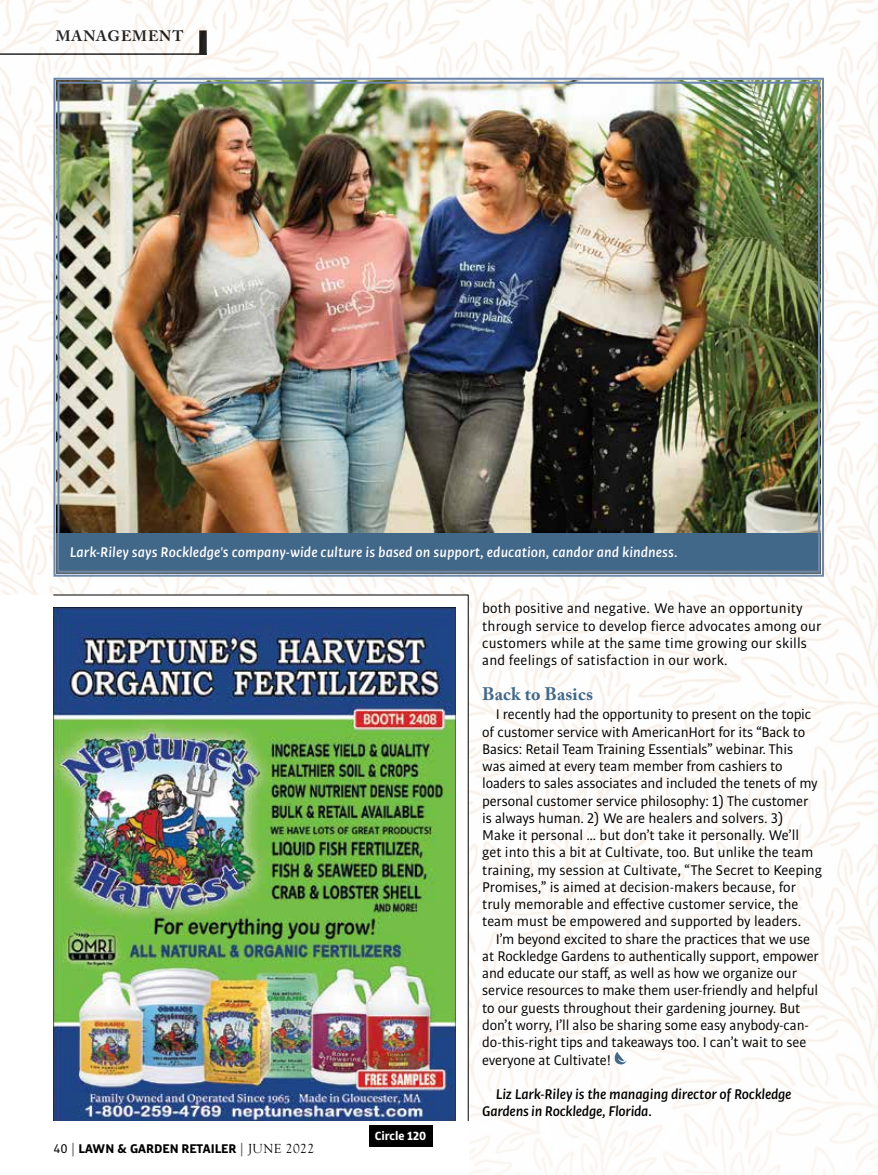
<style>
.page{position:relative;width:878px;height:1175px;background:#fff}
.page>*{position:absolute;margin:0;border:0;box-sizing:border-box;transform-origin:0 0}
.t1{font:700 18px "Adobe Caslon Pro";letter-spacing:.01em;color:#416789}
.t2{font:15px/17.2px "Bulo";letter-spacing:-.01em;color:#000}
.t3{font:15px/17.2px "Bulo";letter-spacing:.01em;color:#000}
.t4{font:italic 500 15px "Bulo";letter-spacing:.01em;color:#fff}
.t5{font:italic 500 15px/17.2px "Bulo";letter-spacing:-.01em;color:#000}
.t6{font:700 15px "Adobe Caslon Pro";letter-spacing:.065em;color:#000}
.t7{font:700 13.5px "Bulo";color:#000}
.t8{font:700 12.6px "Bulo";color:#fff}
.s1{font-weight:400}
.s2{font-weight:400;color:#4d4d4f}
.s3{font-family:"Goudy Old Style T";font-weight:400}
</style>
<div class="page">
<img style="left:0;top:0;width:878px;height:1174px">
<div style="left:0;top:595px;width:468px;height:579px;background:#fff"></div>
<img style="left:52px;top:77px;width:772px;height:500px">
<div style="left:59px;top:533px;width:758px;height:37px;background:#416789"></div>
<svg style="left:53px;top:594px;width:416px;height:527px"></svg>
<svg style="left:614px;top:1051px;width:13px;height:13px"></svg>
<img style="left:53px;top:608px;width:402px;height:512px">
<div style="left:368px;top:1125px;width:64px;height:21px;background:#000"></div>
<p class="t6" style="left:56px;top:27px;width:129px">MANAGEMENT</p>
<p class="t4" style="left:70px;top:542px;width:609px">Lark-Riley says Rockledge's company-wide culture is based on support, education, candor and kindness.</p>
<p class="t7" style="left:53px;top:1139px;width:262px"><span class="s1">40</span> <span class="s2">|</span> LAWN &amp; GARDEN RETAILER <span class="s2">|</span> <span class="s3">JUNE 2022</span></p>
<p class="t8" style="left:375px;top:1127px;width:53px">Circle 120</p>
<p class="t3" style="left:482px;top:599px;width:340px">both positive and negative. We have an opportunity through service to develop fierce advocates among our customers while at the same time growing our skills and feelings of satisfaction in our work.</p>
<p class="t1" style="left:482px;top:683px;width:112px">Back to Basics</p>
<p class="t2" style="left:482px;top:705px;width:341px;text-indent:14px">I recently had the opportunity to present on the topic of customer service with AmericanHort for its “Back to Basics: Retail Team Training Essentials” webinar. This<br>was aimed at every team member from cashiers to loaders to sales associates and included the tenets of my personal customer service philosophy: 1) The customer<br>is always human. 2) We are healers and solvers. 3)<br>Make it personal … but don’t take it personally. We’ll get into this a bit at Cultivate, too. But unlike the team training, my session at Cultivate, “The Secret to Keeping Promises,” is aimed at decision-makers because, for truly memorable and effective customer service, the team must be empowered and supported by leaders.</p>
<p class="t2" style="left:482px;top:929px;width:338px;text-indent:14px">I’m beyond excited to share the practices that we use at Rockledge Gardens to authentically support, empower and educate our staff, as well as how we organize our service resources to make them user-friendly and helpful to our guests throughout their gardening journey. But don’t worry, I’ll also be sharing some easy anybody-can&shy;do-this-right tips and takeaways too. I can’t wait to see everyone at Cultivate!</p>
<p class="t5" style="left:482px;top:1085px;width:311px;text-indent:14px">Liz Lark-Riley is the managing director of Rockledge<br>Gardens in Rockledge, Florida.</p>
</div>
